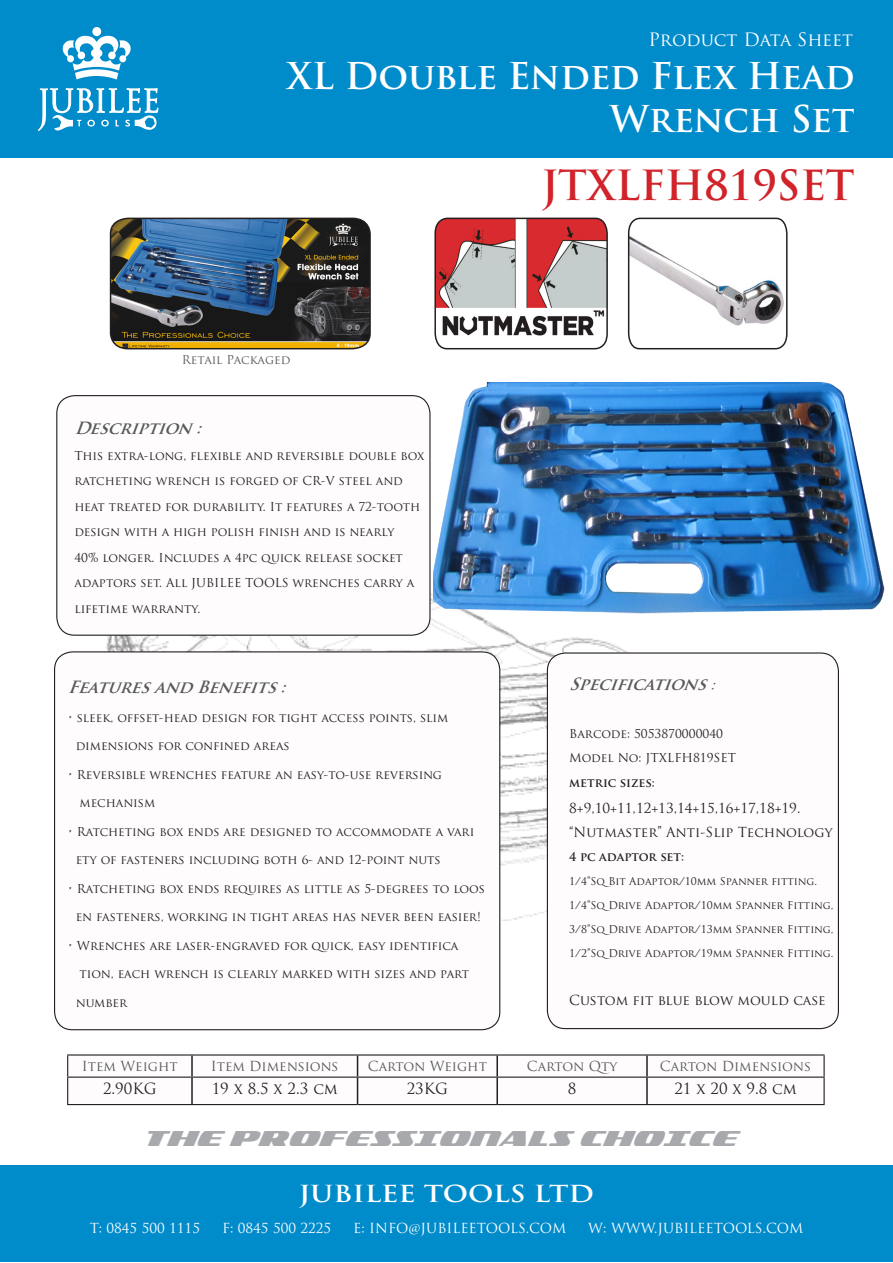
<style>
.page{position:relative;width:893px;height:1263px;background:#fff}
.page>*{position:absolute;margin:0;border:0;box-sizing:border-box;transform-origin:0 0}
.t1{font:700 40.5px "Trajan Pro";letter-spacing:-.005em;color:#d1232a}
.t2{font:700 36px/43.2px "Trajan Pro";color:#fff;text-align:right}
.t3{font:28.2px "Americorps Expanded";color:#a8a9ad}
.t4{font:700 22.95px "Trajan Pro";color:#fff;scale:1.19 1}
.t5{font:18px "Trajan Pro";letter-spacing:-.005em;color:#fff}
.t6{font:italic 700 16.5px "Trajan Pro";color:#57585a}
.t7{font:15px "Trajan Pro";color:#231f20}
.t8{font:13.5px "Trajan Pro";color:#231f20}
.t9{font:13.5px "Trajan Pro";color:#fff}
.t10{font:13.5px "Trajan Pro";color:#57585a}
.t11{font:12px/25.5px "Trajan Pro";color:#231f20}
.t12{font:700 12px "Trajan Pro";color:#231f20}
.t13{font:12px "Trajan Pro";color:#57585a}
.t14{font:10.5px "Trajan Pro";color:#231f20}
.s1{font-weight:400;font-size:15px}
</style>
<div class="page">
<img style="left:106px;top:568px;width:521px;height:353px">
<img style="left:434px;top:382px;width:451px;height:241px">
<div style="left:0;top:0;width:893px;height:157px;background:#008bcb"></div>
<div style="left:57px;top:396px;width:373px;height:239px;background:#fefcfd;border-radius:18px"></div>
<div style="left:56px;top:395px;width:374px;height:241px;border:1px solid #231f20;border-radius:18px"></div>
<div style="left:55px;top:652px;width:445px;height:378px;background:#fefcfd;border-radius:18px"></div>
<div style="left:547px;top:653px;width:291px;height:375px;background:#fefcfd;border-radius:18px"></div>
<div style="left:547px;top:652px;width:292px;height:377px;border:1px solid #231f20;border-radius:18px"></div>
<div style="left:0;top:1165px;width:893px;height:97px;background:#008bcb"></div>
<img style="left:109px;top:217px;width:262px;height:133px">
<svg style="left:627px;top:217px;width:161px;height:133px"></svg>
<div style="left:92px;top:27px;width:9px;height:9px;background:#fff;border-radius:50%"></div>
<svg style="left:38px;top:35px;width:121px;height:97px"></svg>
<hr style="left:191px;top:1055px;width:2px;height:21px;background:#231f20">
<hr style="left:496px;top:1055px;width:2px;height:21px;background:#231f20">
<hr style="left:646px;top:1055px;width:2px;height:21px;background:#231f20">
<hr style="left:191px;top:1078px;width:2px;height:26px;background:#231f20">
<svg style="left:357px;top:1055px;width:1px;height:49px"></svg>
<hr style="left:496px;top:1078px;width:2px;height:26px;background:#231f20">
<hr style="left:646px;top:1078px;width:2px;height:26px;background:#231f20">
<hr style="left:823px;top:1078px;width:2px;height:26px;background:#231f20">
<hr style="left:67px;top:1104px;width:125px;height:1px;background:#231f20">
<hr style="left:192px;top:1104px;width:166px;height:1px;background:#231f20">
<hr style="left:358px;top:1104px;width:139px;height:1px;background:#231f20">
<hr style="left:497px;top:1104px;width:150px;height:1px;background:#231f20">
<hr style="left:647px;top:1104px;width:178px;height:1px;background:#231f20">
<hr style="left:67px;top:1054px;width:125px;height:1px;background:#231f20">
<svg style="left:67px;top:1055px;width:1px;height:49px"></svg>
<hr style="left:192px;top:1054px;width:166px;height:1px;background:#231f20">
<hr style="left:358px;top:1054px;width:139px;height:1px;background:#231f20">
<hr style="left:497px;top:1054px;width:150px;height:1px;background:#231f20">
<hr style="left:647px;top:1054px;width:178px;height:1px;background:#231f20">
<hr style="left:823px;top:1055px;width:2px;height:21px;background:#231f20">
<hr style="left:67px;top:1076px;width:125px;height:2px;background:#231f20">
<hr style="left:192px;top:1076px;width:166px;height:2px;background:#231f20">
<hr style="left:358px;top:1076px;width:139px;height:2px;background:#231f20">
<hr style="left:497px;top:1076px;width:150px;height:2px;background:#231f20">
<hr style="left:647px;top:1076px;width:178px;height:2px;background:#231f20">
<svg style="left:434px;top:217px;width:174px;height:133px"></svg>
<p class="t5" style="left:648px;top:28px;width:206px">Product Data Sheet</p>
<p class="t2" style="left:287px;top:54px;width:570px">XL Double Ended Flex Head<br>Wrench Set</p>
<p class="t13" style="left:182px;top:352px;width:110px">Retail Packaged</p>
<p class="t6" style="left:74px;top:418px;width:135px">Description:</p>
<p class="t11" style="left:74px;top:442px;width:352px">This extra-long, flexible and reversible double box ratcheting wrench is forged of CR-V steel and heat treated for durability. It features a 72-tooth design with a high polish finish and is nearly<br>40% longer. Includes a 4pc quick release socket adaptors set. All JUBILEE TOOLS wrenches carry a lifetime warranty.</p>
<p class="t6" style="left:68px;top:677px;width:226px">FeaturesandBenefits:</p>
<p class="t11" style="left:68px;top:705px;width:382px">• sleek, offset-head design for tight access points, slim</p>
<p class="t11" style="left:76px;top:733px;width:216px">dimensions for confined areas</p>
<p class="t11" style="left:68px;top:762px;width:376px">• Reversible wrenches feature an easy-to-use reversing</p>
<p class="t11" style="left:80px;top:790px;width:77px">mechanism</p>
<p class="t11" style="left:68px;top:819px;width:408px">• Ratcheting box ends are designed to accommodate a vari</p>
<p class="t11" style="left:76px;top:847px;width:366px">ety of fasteners including both 6- and 12-point nuts</p>
<p class="t11" style="left:68px;top:876px;width:419px">• Ratcheting box ends requires as little as 5-degrees to loos</p>
<p class="t11" style="left:76px;top:904px;width:407px">en fasteners, working in tight areas has never been easier!</p>
<p class="t11" style="left:68px;top:933px;width:392px">• Wrenches are laser-engraved for quick, easy identifica</p>
<p class="t11" style="left:80px;top:961px;width:391px">tion, each wrench is clearly marked with sizes and part</p>
<p class="t11" style="left:76px;top:990px;width:53px">number</p>
<p class="t1" style="left:541px;top:160px;width:315px">JTXLFH819SET</p>
<p class="t6" style="left:569px;top:674px;width:153px">Specifications<span class="s1">:</span></p>
<p class="t11" style="left:569px;top:721px;width:155px">Barcode: 5053870000040</p>
<p class="t11" style="left:569px;top:745px;width:168px">Model No: JTXLFH819SET</p>
<p class="t12" style="left:569px;top:776px;width:87px">metric sizes:</p>
<p class="t8" style="left:569px;top:799px;width:233px">8+9,10+11,12+13,14+15,16+17,18+19.</p>
<p class="t8" style="left:569px;top:823px;width:265px">“Nutmaster” Anti-Slip Technology</p>
<p class="t12" style="left:569px;top:849px;width:116px">4 pc adaptor set:</p>
<p class="t14" style="left:569px;top:874px;width:249px">1/4”SqBit Adaptor/10mm Spanner fitting.</p>
<p class="t14" style="left:569px;top:898px;width:266px">1/4”SqDrive Adaptor/10mm Spanner Fitting,</p>
<p class="t14" style="left:569px;top:922px;width:266px">3/8”SqDrive Adaptor/13mm Spanner Fitting,</p>
<p class="t14" style="left:569px;top:946px;width:266px">1/2”SqDrive Adaptor/19mm Spanner Fitting.</p>
<p class="t8" style="left:569px;top:991px;width:258px">Custom fit blue blow mould case</p>
<p class="t10" style="left:82px;top:1058px;width:97px">Item Weight</p>
<p class="t10" style="left:211px;top:1058px;width:129px">Item Dimensions</p>
<p class="t10" style="left:368px;top:1058px;width:121px">Carton Weight</p>
<p class="t10" style="left:527px;top:1058px;width:92px">Carton Qty</p>
<p class="t10" style="left:660px;top:1058px;width:153px">Carton Dimensions</p>
<p class="t7" style="left:103px;top:1079px;width:55px">2.90KG</p>
<p class="t7" style="left:212px;top:1079px;width:128px">19 x 8.5 x 2.3 cm</p>
<p class="t7" style="left:407px;top:1079px;width:43px">23KG</p>
<p class="t7" style="left:568px;top:1079px;width:10px">8</p>
<p class="t7" style="left:674px;top:1079px;width:124px">21 x 20 x 9.8 cm</p>
<p class="t3" style="left:141px;top:1127px;width:596px">THE PROFESSIONALS CHOICE</p>
<p class="t4" style="left:299px;top:1179px;width:249px">JUBILEE TOOLS LTD</p>
<p class="t9" style="left:90px;top:1220px;width:112px">T: 0845 500 1115</p>
<p class="t9" style="left:222px;top:1220px;width:111px">F: 0845 500 2225</p>
<p class="t9" style="left:353px;top:1220px;width:214px">E: INFO@JUBILEETOOLS.COM</p>
<p class="t9" style="left:588px;top:1220px;width:216px">W: WWW.JUBILEETOOLS.COM</p>
</div>
